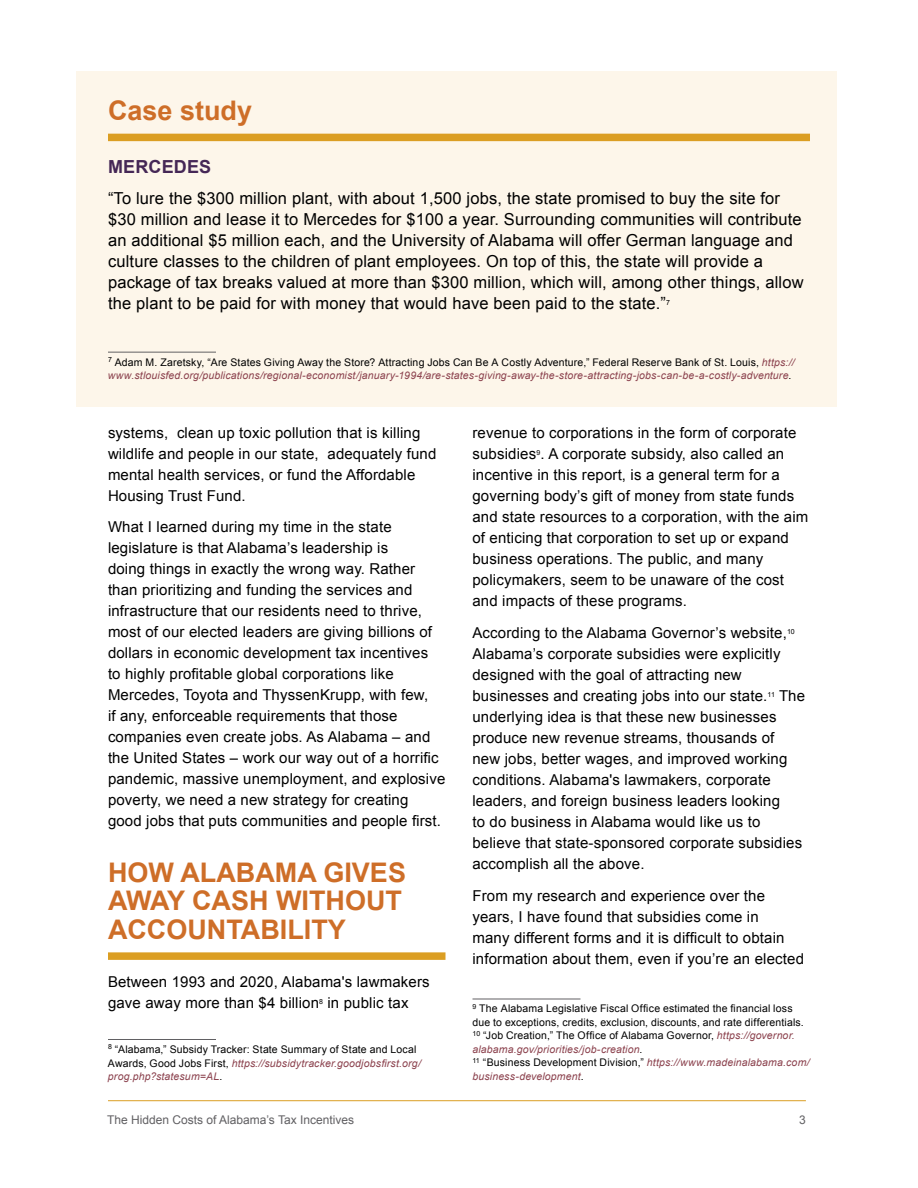
<style>
.page{position:relative;width:918px;height:1188px;background:#fff}
.page>*{position:absolute;margin:0;border:0;box-sizing:border-box;transform-origin:0 0}
.t1{font:700 27px/28.5px "Arial";color:#ce6e28}
.t2{font:700 18px "Arial";letter-spacing:.01em;color:#452756}
.t3{font:16.5px/21px "Arial";letter-spacing:.01em;color:#000}
.t4{font:15px/21px "Arial";letter-spacing:.01em;color:#000}
.t5{font:12px "Arial";color:#616063}
.t6{font:10.5px/13.5px "Arial";letter-spacing:.015em;color:#000}
.t7{font:italic 10.5px/13.5px "Arial";letter-spacing:.015em;color:#8b414d}
.t8{font:7.05px "Arial";color:#000}
.s1{font-style:normal;color:#000}
.s2{font-style:italic;color:#8b414d}
</style>
<div class="page">
<hr style="left:108px;top:1100px;width:698px;height:1px;background:#db9e23">
<div style="left:77px;top:71px;width:760px;height:336px;background:#fdf6ea"></div>
<div style="left:108px;top:952px;width:338px;height:8px;background:#db9e23"></div>
<hr style="left:108px;top:1039px;width:108px;height:1px;background:#616063">
<hr style="left:472px;top:999px;width:108px;height:1px;background:#616063">
<div style="left:108px;top:134px;width:702px;height:7px;background:#db9e23"></div>
<hr style="left:108px;top:352px;width:108px;height:1px;background:#616063">
<h1 class="t1" style="left:108px;top:97px;width:146px">Case study</h1>
<p class="t2" style="left:108px;top:154px;width:105px">MERCEDES</p>
<p class="t3" style="left:108px;top:188px;width:697px">“To lure the $300 million plant, with about 1,500 jobs, the state promised to buy the site for $30 million and lease it to Mercedes for $100 a year. Surrounding communities will contribute an additional $5 million each, and the University of Alabama will offer German language and culture classes to the children of plant employees. On top of this, the state will provide a package of tax breaks valued at more than $300 million, which will, among other things, allow the plant to be paid for with money that would have been paid to the state.”</p>
<p class="t8" style="left:666px;top:298px;width:5px">7</p>
<p class="t7" style="left:108px;top:355px;width:688px"><sup>7</sup> <span class="s1">Adam M. Zaretsky, “Are States Giving Away the Store? Attracting Jobs Can Be A Costly Adventure,” Federal Reserve Bank of St. Louis,</span> https:// www.stlouisfed.org/publications/regional-economist/january-1994/are-states-giving-away-the-store-attracting-jobs-can-be-a-costly-adventure<span class="s1">.</span></p>
<p class="t4" style="left:108px;top:422px;width:330px">systems, clean up toxic pollution that is killing wildlife and people in our state, adequately fund mental health services, or fund the Affordable Housing Trust Fund.</p>
<p class="t4" style="left:108px;top:517px;width:339px">What I learned during my time in the state legislature is that Alabama’s leadership is<br>doing things in exactly the wrong way. Rather than prioritizing and funding the services and infrastructure that our residents need to thrive, most of our elected leaders are giving billions of dollars in economic development tax incentives<br>to highly profitable global corporations like Mercedes, Toyota and ThyssenKrupp, with few,<br>if any, enforceable requirements that those companies even create jobs. As Alabama – and the United States – work our way out of a horrific pandemic, massive unemployment, and explosive poverty, we need a new strategy for creating good jobs that puts communities and people first.</p>
<h1 class="t1" style="left:108px;top:859px;width:300px">HOW ALABAMA GIVES<br>AWAY CASH WITHOUT<br>ACCOUNTABILITY</h1>
<p class="t4" style="left:108px;top:971px;width:323px">Between 1993 and 2020, Alabama's lawmakers gave away more than $4 billion<sup>8</sup> in public tax</p>
<p class="t6" style="left:108px;top:1043px;width:315px"><sup>8</sup> “Alabama,” Subsidy Tracker: State Summary of State and Local<br>Awards, Good Jobs First, <span class="s2">https://subsidytracker.goodjobsfirst.org/ prog.php?statesum=AL</span>.</p>
<p class="t4" style="left:472px;top:423px;width:337px">revenue to corporations in the form of corporate subsidies<sup>9</sup>. A corporate subsidy, also called an incentive in this report, is a general term for a governing body’s gift of money from state funds and state resources to a corporation, with the aim of enticing that corporation to set up or expand business operations. The public, and many policymakers, seem to be unaware of the cost and impacts of these programs.</p>
<p class="t4" style="left:473px;top:623px;width:334px">According to the Alabama Governor’s website,<sup>10<br></sup>Alabama’s corporate subsidies were explicitly designed with the goal of attracting new businesses and creating jobs into our state.<sup>11</sup> The underlying idea is that these new businesses produce new revenue streams, thousands of new jobs, better wages, and improved working conditions. Alabama's lawmakers, corporate leaders, and foreign business leaders looking<br>to do business in Alabama would like us to believe that state-sponsored corporate subsidies accomplish all the above.</p>
<p class="t4" style="left:473px;top:885px;width:333px">From my research and experience over the years, I have found that subsidies come in<br>many different forms and it is difficult to obtain information about them, even if you’re an elected</p>
<p class="t6" style="left:472px;top:1002px;width:339px"><sup>9</sup> The Alabama Legislative Fiscal Office estimated the financial loss due to exceptions, credits, exclusion, discounts, and rate differentials.<br><sup>10</sup> “Job Creation,” The Office of Alabama Governor, <span class="s2">https://governor. alabama.gov/priorities/job-creation</span>.<br><sup>11</sup> “Business Development Division,” <span class="s2">https://www.madeinalabama.com/ business-development</span>.</p>
<p class="t5" style="left:107px;top:1112px;width:249px">The Hidden Costs of Alabama’s Tax Incentives</p>
<p class="t5" style="left:799px;top:1112px;width:8px">3</p>
</div>
